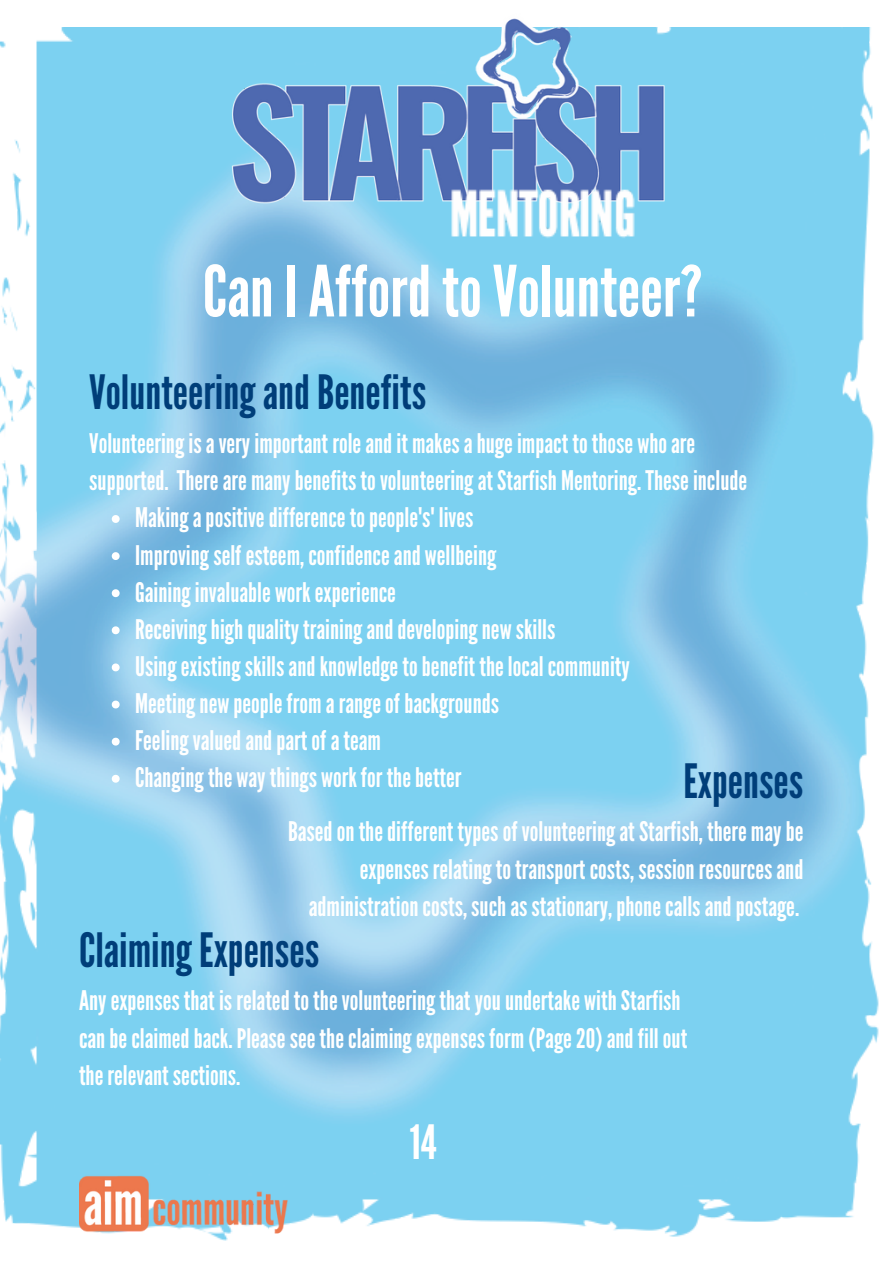
<style>
.page{position:relative;width:893px;height:1264px;background:#fff}
.page>*{position:absolute;margin:0;border:0;box-sizing:border-box;transform-origin:0 0}
.t1{font:70.35px "League Gothic";color:#fff}
.t2{font:47.25px "League Gothic";color:#003e79}
.t3{font:47.25px "League Gothic";color:#fff}
.t4{font:27px/37px "League Gothic";color:#fff}
</style>
<div class="page">
<img style="left:0;top:28px;width:879px;height:1209px">
<img style="left:227px;top:18px;width:437px;height:233px">
<img style="left:450px;top:183px;width:186px;height:68px">
<img style="left:79px;top:1172px;width:208px;height:67px">
<svg style="left:112px;top:515px;width:8px;height:8px"></svg>
<svg style="left:112px;top:552px;width:8px;height:8px"></svg>
<svg style="left:112px;top:589px;width:8px;height:8px"></svg>
<svg style="left:112px;top:626px;width:8px;height:8px"></svg>
<svg style="left:112px;top:663px;width:8px;height:8px"></svg>
<svg style="left:112px;top:700px;width:8px;height:8px"></svg>
<svg style="left:112px;top:737px;width:8px;height:8px"></svg>
<svg style="left:112px;top:774px;width:8px;height:8px"></svg>
<p class="t1" style="left:203px;top:251px;width:501px">CanIAffordtoVolunteer?</p>
<p class="t2" style="left:89px;top:365px;width:338px">VolunteeringandBenefits</p>
<p class="t4" style="left:89px;top:425px;width:659px">Volunteeringisaveryimportant roleandit makesahugeimpact tothose whoare supported. Thereare manybenefitstovolunteeringatStarfish Mentoring.Theseinclude</p>
<p class="t4" style="left:135px;top:500px;width:340px">Makingapositivedifferencetopeople's' lives</p>
<p class="t4" style="left:135px;top:537px;width:362px">Improvingselfesteem,confidenceand wellbeing</p>
<p class="t4" style="left:135px;top:574px;width:262px">Gaininginvaluable workexperience</p>
<p class="t4" style="left:135px;top:611px;width:422px">Receivinghighqualitytraininganddevelopingnew skills</p>
<p class="t4" style="left:135px;top:648px;width:496px">Usingexistingskillsandknowledgetobenefit thelocalcommunity</p>
<p class="t4" style="left:135px;top:685px;width:365px">Meetingnew peoplefrom arangeofbackgrounds</p>
<p class="t4" style="left:135px;top:722px;width:247px">Feelingvaluedandpartofateam</p>
<p class="t4" style="left:135px;top:759px;width:328px">Changingthe waythings workfor thebetter</p>
<p class="t2" style="left:683px;top:753px;width:121px">Expenses</p>
<p class="t4" style="left:288px;top:813px;width:517px;text-align:right">Basedonthedifferent typesof volunteeringatStarfish, there maybe expensesrelatingtotransportcosts, sessionresourcesand administrationcosts,suchasstationary,phonecallsandpostage.</p>
<p class="t2" style="left:79px;top:922px;width:242px">ClaimingExpenses</p>
<p class="t4" style="left:79px;top:982px;width:609px">Anyexpensesthat isrelatedtothevolunteeringthatyouundertake withStarfish canbeclaimedback.Pleaseseetheclaimingexpensesform (Page20)andfillout therelevantsections.</p>
<p class="t3" style="left:410px;top:1114px;width:28px">14</p>
</div>
